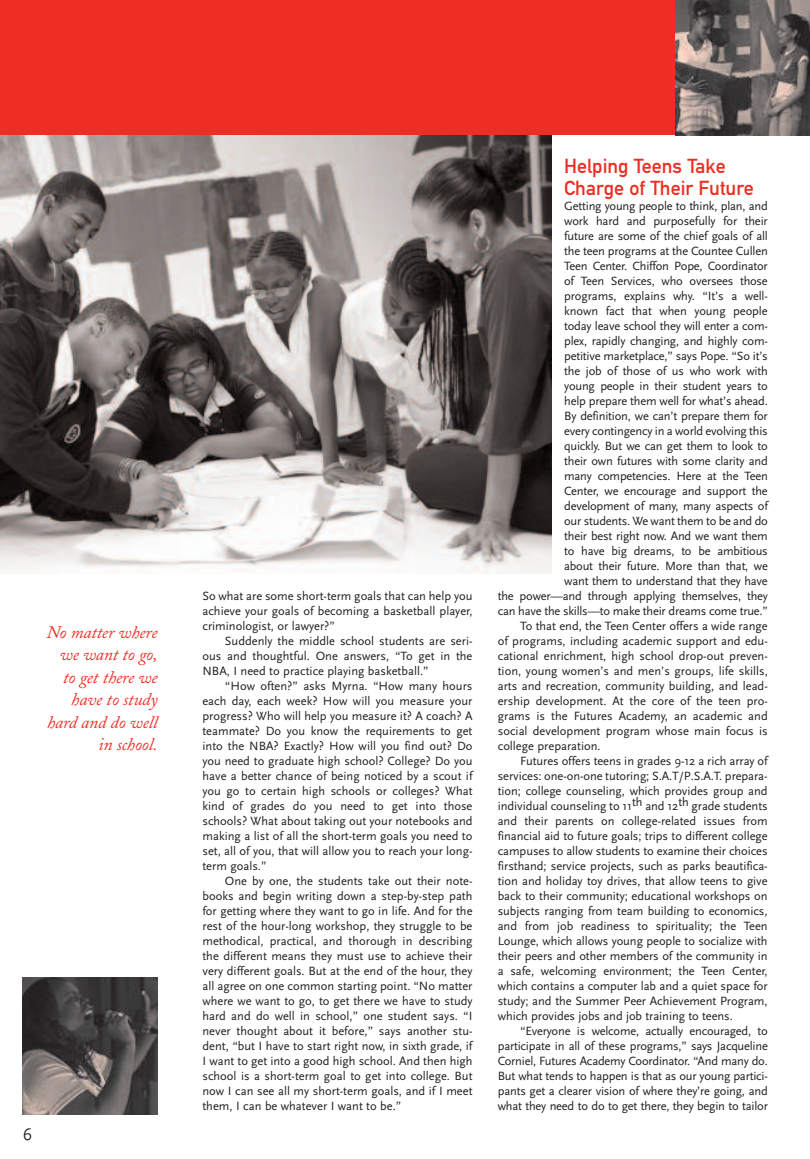
<style>
.page{position:relative;width:810px;height:1159px;background:#fff}
.page>*{position:absolute;margin:0;border:0;box-sizing:border-box;transform-origin:0 0}
.t1{font:20px/22.5px "DIN Mittelschrift";color:#ee2e22}
.t2{font:italic 17.5px/22.5px "Adobe Caslon";letter-spacing:-.005em;color:#ee2e22;text-align:right}
.t3{font:17.5px "Scala Sans";color:#231f20}
.t4{font:12.5px/15px "Scala Sans";letter-spacing:-.005em;color:#231f20;text-align:justify}
</style>
<div class="page">
<div style="left:0;top:0;width:675px;height:135px;background:#ee2e22"></div>
<img style="left:675px;top:0;width:135px;height:135px">
<img style="left:0;top:135px;width:552px;height:439px">
<img style="left:22px;top:977px;width:136px;height:137px">
<h2 class="t2" style="left:47px;top:623px;width:112px">No matter where we want to go, to get there we have to study hard and do well in school.</h2>
<h2 class="t3" style="left:23px;top:1123px;width:11px">6</h2>
<p class="t4" style="left:202px;top:588px;width:272px">So what are some short-term goals that can help you achieve your goals of becoming a basketball player, criminologist, or lawyer?”</p>
<p class="t4" style="left:202px;top:633px;width:272px;text-indent:22px">Suddenly the middle school students are seri&shy;ous and thoughtful. One answers, “To get in the NBA, I need to practice playing basketball.”</p>
<p class="t4" style="left:202px;top:678px;width:272px;text-indent:22px">“How often?” asks Myrna. “How many hours each day, each week? How will you measure your progress? Who will help you measure it? A coach? A teammate? Do you know the requirements to get into the NBA? Exactly? How will you find out? Do you need to graduate high school? College? Do you have a better chance of being noticed by a scout if you go to certain high schools or colleges? What kind of grades do you need to get into those schools? What about taking out your notebooks and making a list of all the short-term goals you need to set, all of you, that will allow you to reach your long&shy;term goals.”</p>
<p class="t4" style="left:202px;top:873px;width:272px;text-indent:22px">One by one, the students take out their note&shy;books and begin writing down a step-by-step path for getting where they want to go in life. And for the rest of the hour-long workshop, they struggle to be methodical, practical, and thorough in describing the different means they must use to achieve their very different goals. But at the end of the hour, they all agree on one common starting point. “No matter where we want to go, to get there we have to study hard and do well in school,” one student says. “I never thought about it before,” says another stu&shy;dent, “but I have to start right now, in sixth grade, if I want to get into a good high school. And then high school is a short-term goal to get into college. But now I can see all my short-term goals, and if I meet them, I can be whatever I want to be.”</p>
<h1 class="t1" style="left:564px;top:156px;width:191px">Helping Teens Take<br>Charge of Their Future</h1>
<p class="t4" style="left:564px;top:198px;width:205px">Getting young people to think, plan, and</p>
<p class="t4" style="left:564px;top:213px;width:205px">work hard and purposefully for their</p>
<p class="t4" style="left:564px;top:228px;width:205px">future are some of the chief goals of all</p>
<p class="t4" style="left:564px;top:243px;width:205px">the teen programs at the Countee Cullen</p>
<p class="t4" style="left:564px;top:258px;width:205px">Teen Center. Chiffon Pope, Coordinator</p>
<p class="t4" style="left:564px;top:273px;width:205px">of Teen Services, who oversees those</p>
<p class="t4" style="left:564px;top:288px;width:205px">programs, explains why. “It’s a well-</p>
<p class="t4" style="left:564px;top:303px;width:205px">known fact that when young people</p>
<p class="t4" style="left:564px;top:318px;width:205px">today leave school they will enter a com-</p>
<p class="t4" style="left:564px;top:333px;width:205px">plex, rapidly changing, and highly com-</p>
<p class="t4" style="left:564px;top:348px;width:205px">petitive marketplace,” says Pope. “So it’s</p>
<p class="t4" style="left:564px;top:363px;width:205px">the job of those of us who work with</p>
<p class="t4" style="left:564px;top:378px;width:205px">young people in their student years to</p>
<p class="t4" style="left:564px;top:393px;width:205px">help prepare them well for what’s ahead.</p>
<p class="t4" style="left:564px;top:408px;width:205px">By definition, we can’t prepare them for</p>
<p class="t4" style="left:564px;top:423px;width:205px">every contingency in a world evolving this</p>
<p class="t4" style="left:564px;top:438px;width:205px">quickly. But we can get them to look to</p>
<p class="t4" style="left:564px;top:453px;width:205px">their own futures with some clarity and</p>
<p class="t4" style="left:564px;top:468px;width:205px">many competencies. Here at the Teen</p>
<p class="t4" style="left:564px;top:483px;width:205px">Center, we encourage and support the</p>
<p class="t4" style="left:564px;top:498px;width:205px">development of many, many aspects of</p>
<p class="t4" style="left:564px;top:513px;width:205px">our students. We want them to be and do</p>
<p class="t4" style="left:564px;top:528px;width:205px">their best right now. And we want them</p>
<p class="t4" style="left:564px;top:543px;width:205px">to have big dreams, to be ambitious</p>
<p class="t4" style="left:564px;top:558px;width:205px">about their future. More than that, we</p>
<p class="t4" style="left:564px;top:573px;width:205px">want them to understand that they have</p>
<p class="t4" style="left:498px;top:588px;width:272px">the power—and through applying themselves, they</p>
<p class="t4" style="left:498px;top:603px;width:272px">can have the skills—to make their dreams come true.”</p>
<p class="t4" style="left:520px;top:618px;width:249px">To that end, the Teen Center offers a wide range</p>
<p class="t4" style="left:498px;top:633px;width:272px">of programs, including academic support and edu-</p>
<p class="t4" style="left:498px;top:648px;width:272px">cational enrichment, high school drop-out preven-</p>
<p class="t4" style="left:498px;top:663px;width:272px">tion, young women’s and men’s groups, life skills,</p>
<p class="t4" style="left:498px;top:678px;width:272px">arts and recreation, community building, and lead-</p>
<p class="t4" style="left:498px;top:693px;width:272px">ership development. At the core of the teen pro-</p>
<p class="t4" style="left:498px;top:708px;width:272px">grams is the Futures Academy, an academic and</p>
<p class="t4" style="left:498px;top:723px;width:272px">social development program whose main focus is</p>
<p class="t4" style="left:498px;top:738px;width:105px">college preparation.</p>
<p class="t4" style="left:520px;top:753px;width:249px">Futures offers teens in grades 9-12 a rich array of</p>
<p class="t4" style="left:498px;top:768px;width:271px">services: one-on-one tutoring; S.A.T/P.S.A.T. prepara-</p>
<p class="t4" style="left:498px;top:783px;width:271px">tion; college counseling, which provides group and</p>
<p class="t4" style="left:498px;top:798px;width:271px">individual counseling to 11th and 12th grade students</p>
<p class="t4" style="left:498px;top:813px;width:271px">and their parents on college-related issues from</p>
<p class="t4" style="left:498px;top:828px;width:271px">financial aid to future goals; trips to different college</p>
<p class="t4" style="left:498px;top:843px;width:271px">campuses to allow students to examine their choices</p>
<p class="t4" style="left:498px;top:858px;width:271px">firsthand; service projects, such as parks beautifica-</p>
<p class="t4" style="left:498px;top:873px;width:271px">tion and holiday toy drives, that allow teens to give</p>
<p class="t4" style="left:498px;top:888px;width:271px">back to their community; educational workshops on</p>
<p class="t4" style="left:498px;top:903px;width:271px">subjects ranging from team building to economics,</p>
<p class="t4" style="left:498px;top:918px;width:271px">and from job readiness to spirituality; the Teen</p>
<p class="t4" style="left:498px;top:933px;width:271px">Lounge, which allows young people to socialize with</p>
<p class="t4" style="left:498px;top:948px;width:271px">their peers and other members of the community in</p>
<p class="t4" style="left:498px;top:963px;width:272px">a safe, welcoming environment; the Teen Center,</p>
<p class="t4" style="left:498px;top:978px;width:271px">which contains a computer lab and a quiet space for</p>
<p class="t4" style="left:498px;top:993px;width:271px">study; and the Summer Peer Achievement Program,</p>
<p class="t4" style="left:498px;top:1008px;width:237px">which provides jobs and job training to teens.</p>
<p class="t4" style="left:520px;top:1023px;width:249px">“Everyone is welcome, actually encouraged, to</p>
<p class="t4" style="left:498px;top:1038px;width:272px">participate in all of these programs,” says Jacqueline</p>
<p class="t4" style="left:498px;top:1053px;width:272px">Corniel, Futures Academy Coordinator. “And many do.</p>
<p class="t4" style="left:498px;top:1068px;width:272px">But what tends to happen is that as our young partici-</p>
<p class="t4" style="left:498px;top:1083px;width:272px">pants get a clearer vision of where they’re going, and</p>
<p class="t4" style="left:498px;top:1098px;width:272px">what they need to do to get there, they begin to tailor</p>
</div>
